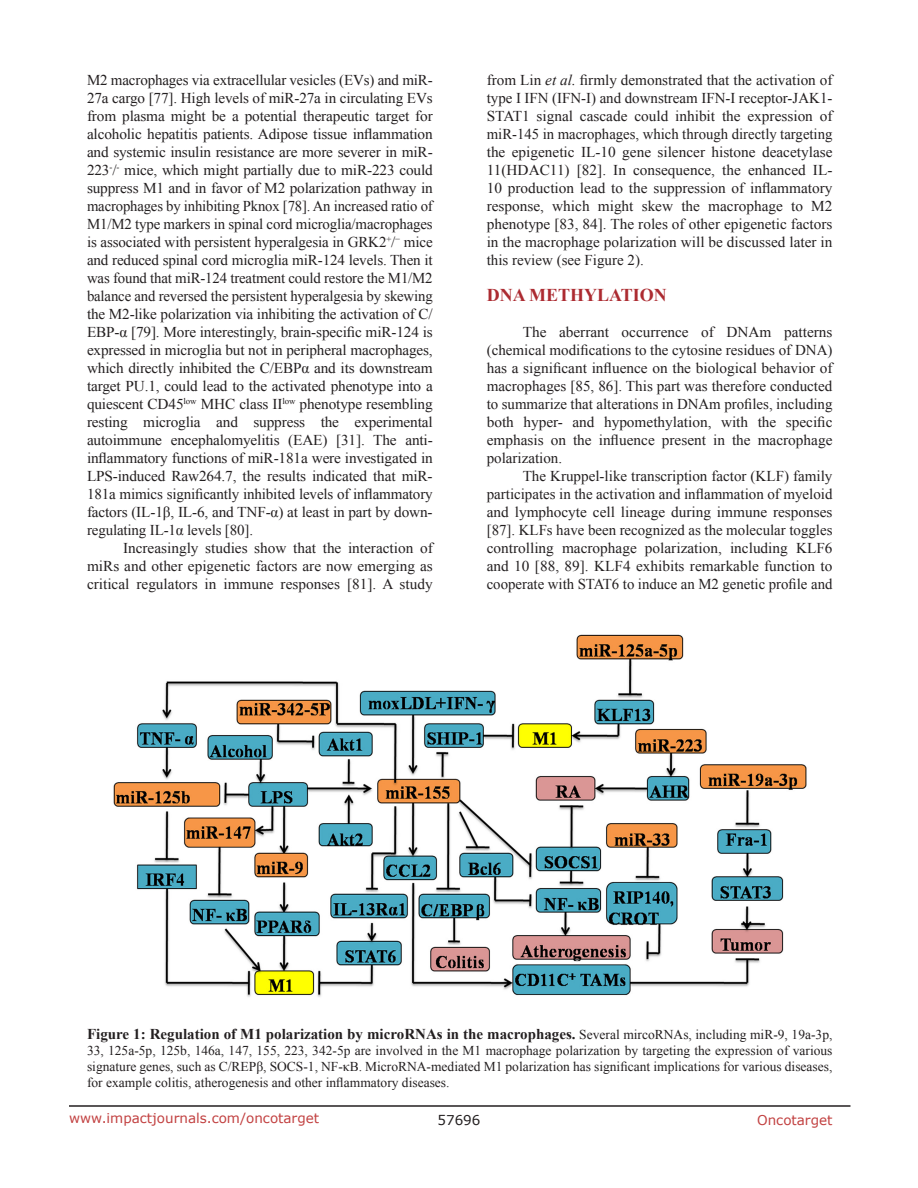
<style>
.page{position:relative;width:918px;height:1188px;background:#fff}
.page>*{position:absolute;margin:0;border:0;box-sizing:border-box;transform-origin:0 0}
.Heading{font:700 18px "Times New Roman";color:#ac2b31}
.BodyText{font:15px/18px "Times New Roman";color:#231f20;text-align:justify}
.figuretext{font:700 15px "Times New Roman";color:#231f20}
.figuretext-2{font:13.5px/16.2px "Times New Roman";color:#231f20;text-align:justify}
.t1{font:13.5px "Verdana";color:#c24141}
.t2{font:13.5px "Verdana";color:#231f20}
.s1{font-style:italic}
.s2{font-weight:400;font-size:13.5px}
</style>
<div class="page">
<hr style="left:69px;top:1105px;width:781px;height:2px;background:#231f20">
<img style="left:113px;top:634px;width:694px;height:363px">
<p class="BodyText" style="left:87px;top:71px;width:347px">M2 macrophages via extracellular vesicles (EVs) and miR-27a cargo [77]. High levels of miR-27a in circulating EVs from plasma might be a potential therapeutic target for alcoholic hepatitis patients. Adipose tissue inflammation and systemic insulin resistance are more severer in miR-223<sup>-</sup>/<sup>-</sup> mice, which might partially due to miR-223 could suppress M1 and in favor of M2 polarization pathway in macrophages by inhibiting Pknox [78]. An increased ratio of M1/M2 type markers in spinal cord microglia/macrophages is associated with persistent hyperalgesia in GRK2<sup>+</sup>/<sup>−</sup> mice and reduced spinal cord microglia miR-124 levels. Then it was found that miR-124 treatment could restore the M1/M2 balance and reversed the persistent hyperalgesia by skewing the M2-like polarization via inhibiting the activation of C/ EBP-α [79]. More interestingly, brain-specific miR-124 is expressed in microglia but not in peripheral macrophages, which directly inhibited the C/EBPα and its downstream target PU.1, could lead to the activated phenotype into a quiescent CD45<sup>low</sup> MHC class II<sup>low</sup> phenotype resembling resting microglia and suppress the experimental autoimmune encephalomyelitis (EAE) [31]. The anti&shy;inflammatory functions of miR-181a were investigated in LPS-induced Raw264.7, the results indicated that miR-181a mimics significantly inhibited levels of inflammatory factors (IL-1β, IL-6, and TNF-α) at least in part by down&shy;regulating IL-1α levels [80].</p>
<p class="BodyText" style="left:87px;top:539px;width:347px;text-indent:36px">Increasingly studies show that the interaction of miRs and other epigenetic factors are now emerging as critical regulators in immune responses [81]. A study</p>
<p class="BodyText" style="left:487px;top:71px;width:347px">from Lin <span class="s1">et al.</span> firmly demonstrated that the activation of type I IFN (IFN-I) and downstream IFN-I receptor-JAK1- STAT1 signal cascade could inhibit the expression of miR-145 in macrophages, which through directly targeting the epigenetic IL-10 gene silencer histone deacetylase 11(HDAC11) [82]. In consequence, the enhanced IL-10 production lead to the suppression of inflammatory response, which might skew the macrophage to M2 phenotype [83, 84]. The roles of other epigenetic factors in the macrophage polarization will be discussed later in this review (see Figure 2).</p>
<p class="Heading" style="left:487px;top:282px;width:182px">DNA METHYLATION</p>
<p class="BodyText" style="left:487px;top:322px;width:347px;text-indent:36px">The aberrant occurrence of DNAm patterns (chemical modifications to the cytosine residues of DNA) has a significant influence on the biological behavior of macrophages [85, 86]. This part was therefore conducted to summarize that alterations in DNAm profiles, including both hyper- and hypomethylation, with the specific emphasis on the influence present in the macrophage polarization.</p>
<p class="BodyText" style="left:487px;top:466px;width:347px;text-indent:36px">The Kruppel-like transcription factor (KLF) family participates in the activation and inflammation of myeloid and lymphocyte cell lineage during immune responses [87]. KLFs have been recognized as the molecular toggles controlling macrophage polarization, including KLF6 and 10 [88, 89]. KLF4 exhibits remarkable function to cooperate with STAT6 to induce an M2 genetic profile and</p>
<p class="figuretext" style="left:87px;top:1023px;width:747px">Figure 1: Regulation of M1 polarization by microRNAs in the macrophages. <span class="s2">Several mircoRNAs, including miR-9, 19a-3p,</span></p>
<p class="figuretext-2" style="left:87px;top:1042px;width:747px">33, 125a-5p, 125b, 146a, 147, 155, 223, 342-5p are involved in the M1 macrophage polarization by targeting the expression of various signature genes, such as C/REPβ, SOCS-1, NF-κB. MicroRNA-mediated M1 polarization has significant implications for various diseases, for example colitis, atherogenesis and other inflammatory diseases.</p>
<p class="t1" style="left:69px;top:1109px;width:252px">www.impactjournals.com/oncotarget</p>
<p class="t2" style="left:438px;top:1111px;width:44px">57696</p>
<p class="t1" style="left:757px;top:1111px;width:77px">Oncotarget</p>
</div>
